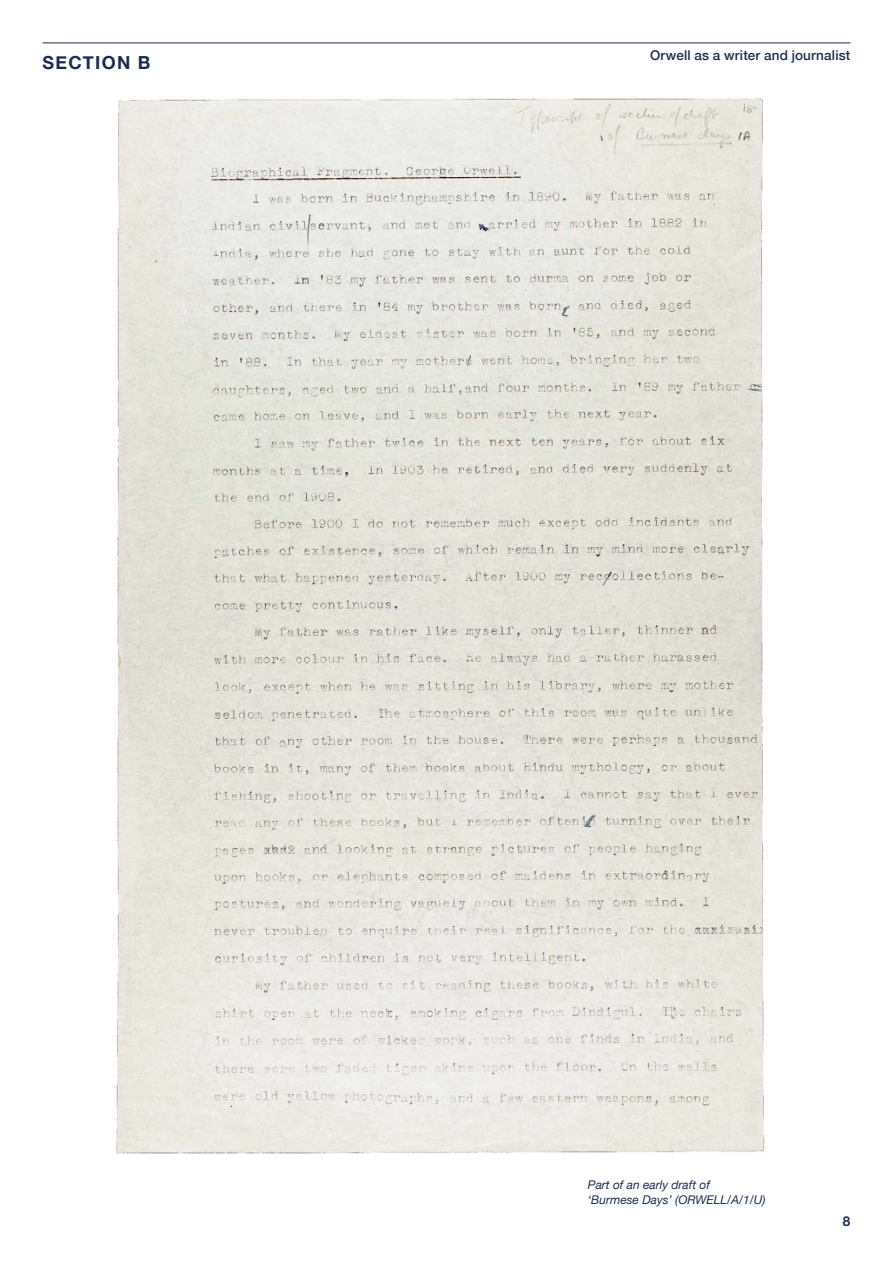
<style>
.page{position:relative;width:893px;height:1263px;background:#fff}
.page>*{position:absolute;margin:0;border:0;box-sizing:border-box;transform-origin:0 0}
.t1{font:700 18px "Helvetica Neue";letter-spacing:.07em;color:#1c2e50}
.t2{font:500 13.5px "Helvetica Neue";letter-spacing:.015em;color:#1c2e50}
.t3{font:700 13.5px "Helvetica Neue";color:#1c2e50}
.t4{font:italic 12px/15px "Helvetica Neue";color:#1c2e50}
</style>
<div class="page">
<hr style="left:43px;top:43px;width:807px;height:1px;background:#1c2e50">
<img style="left:115px;top:97px;width:650px;height:1057px">
<h1 class="t1" style="left:43px;top:48px;width:110px">SECTION B</h1>
<p class="t2" style="left:650px;top:44px;width:202px">Orwell as a writer and journalist</p>
<p class="t4" style="left:588px;top:1178px;width:179px">Part of an early draft of<br>‘Burmese Days’ (ORWELL/A/1/U)</p>
<p class="t3" style="left:843px;top:1210px;width:9px">8</p>
</div>
